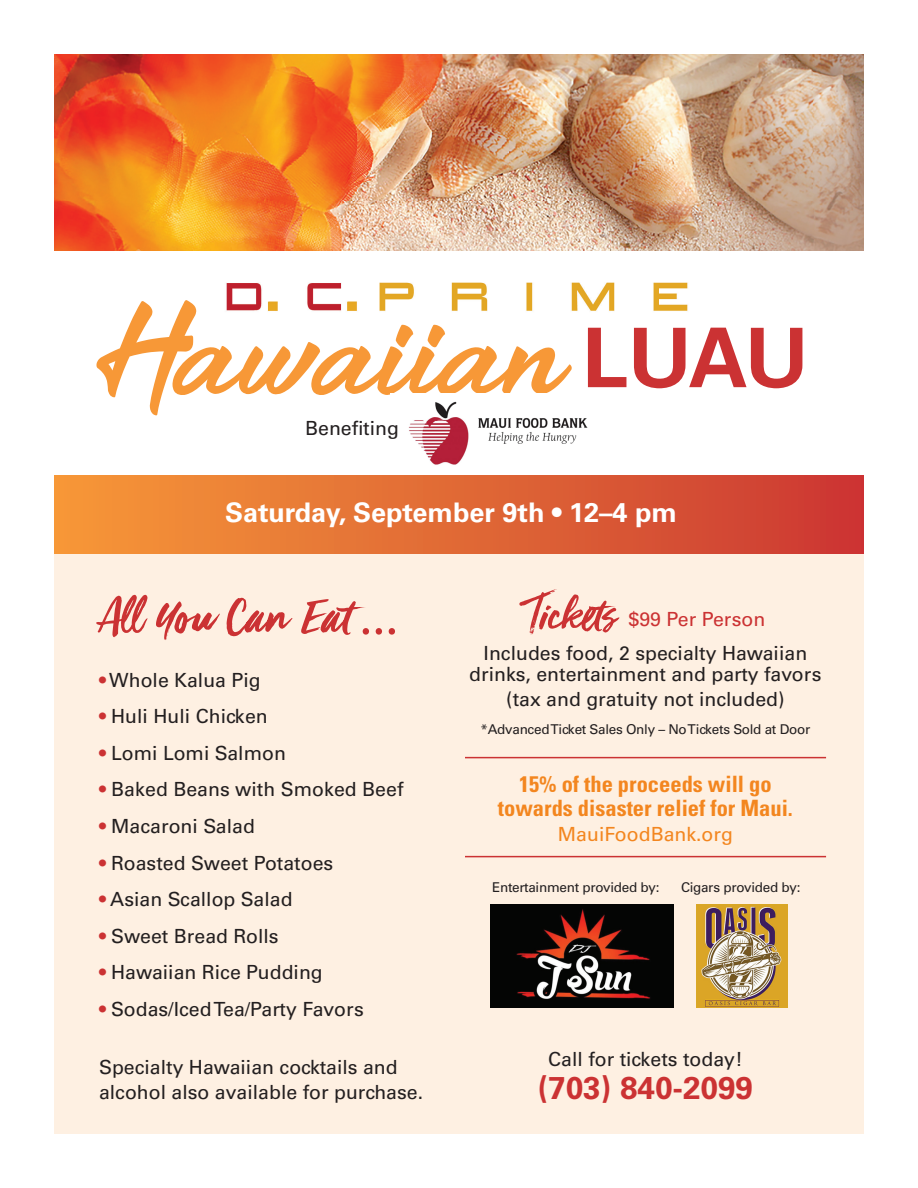
<style>
.page{position:relative;width:918px;height:1188px;background:#fff}
.page>*{position:absolute;margin:0;border:0;box-sizing:border-box;transform-origin:0 0}
.t1{font:94.5px "The Delicate DEMO";color:#f79837}
.t2{font:57px "Minion Pro";color:#cb3233}
.t3{font:700 31.5px "Univers LT Std";color:#cb3233}
.t4{font:700 27px "Univers LT Std";color:#fff}
.t5{font:700 condensed 22.5px/24.6px "Univers LT Std";color:#f3861f;text-align:center}
.t6{font:19.5px/24.6px "Univers LT Std";color:#231f20}
.t7{font:19.5px "Univers LT Std";color:#f3861f}
.t8{font:19.5px "Univers LT Std";color:#cb3233}
.t9{font:13.5px "Univers LT Std";letter-spacing:-.02em;color:#231f20}
.s1{font-family:"Univers LT Std";font-weight:700;font-size:82.35px;color:#cb3233}
.s2{color:#cb3233}
</style>
<div class="page">
<img style="left:226px;top:282px;width:462px;height:29px">
<img style="left:408px;top:401px;width:180px;height:64px">
<img style="left:54px;top:54px;width:810px;height:197px">
<div style="left:54px;top:475px;width:810px;height:659px;background:#fef0e2"></div>
<div style="left:54px;top:476px;width:810px;height:77px;background:linear-gradient(to right,#f69938,#cb3733)"></div>
<svg style="left:96px;top:595px;width:269px;height:45px"></svg>
<svg style="left:519px;top:589px;width:100px;height:46px"></svg>
<img style="left:696px;top:904px;width:91px;height:103px">
<img style="left:491px;top:904px;width:183px;height:103px">
<hr style="left:465px;top:757px;width:361px;height:1px;background:#cb3233">
<hr style="left:465px;top:856px;width:361px;height:1px;background:#cb3233">
<h1 class="t1" style="left:96px;top:306px;width:714px">Hawaiian<span class="s1">LUAU</span></h1>
<p class="t6" style="left:305px;top:415px;width:95px">Benefiting</p>
<h3 class="t4" style="left:225px;top:497px;width:453px">Saturday, September 9th • 12–4 pm</h3>
<h2 class="t2" style="left:359px;top:578px;width:40px">...</h2>
<p class="t6" style="left:99px;top:667px;width:163px"><span class="s2">•</span> Whole Kalua Pig</p>
<p class="t6" style="left:99px;top:704px;width:170px"><span class="s2">•</span> Huli Huli Chicken</p>
<p class="t6" style="left:99px;top:741px;width:188px"><span class="s2">•</span> Lomi Lomi Salmon</p>
<p class="t6" style="left:99px;top:777px;width:306px"><span class="s2">•</span> Baked Beans with Smoked Beef</p>
<p class="t6" style="left:99px;top:814px;width:157px"><span class="s2">•</span> Macaroni Salad</p>
<p class="t6" style="left:99px;top:850px;width:236px"><span class="s2">•</span> Roasted Sweet Potatoes</p>
<p class="t6" style="left:99px;top:887px;width:195px"><span class="s2">•</span> Asian Scallop Salad</p>
<p class="t6" style="left:99px;top:924px;width:181px"><span class="s2">•</span> Sweet Bread Rolls</p>
<p class="t6" style="left:99px;top:960px;width:225px"><span class="s2">•</span> Hawaiian Rice Pudding</p>
<p class="t6" style="left:99px;top:997px;width:266px"><span class="s2">•</span> Sodas/Iced Tea/Party Favors</p>
<p class="t6" style="left:99px;top:1055px;width:326px">Specialty Hawaiian cocktails and alcohol also available for purchase.</p>
<p class="t8" style="left:629px;top:608px;width:138px">$99 Per Person</p>
<p class="t6" style="left:469px;top:642px;width:354px;line-height:21.6px;text-align:center">Includes food, 2 specialty Hawaiian drinks, entertainment and party favors</p>
<p class="t6" style="left:506px;top:687px;width:280px">(tax and gratuity not included)</p>
<p class="t9" style="left:481px;top:721px;width:331px">*Advanced Ticket Sales Only – No Tickets Sold at Door</p>
<p class="t5" style="left:498px;top:771px;width:296px">15% of the proceeds will go towards disaster relief for Maui.</p>
<p class="t7" style="left:558px;top:823px;width:177px">MauiFoodBank.org</p>
<p class="t9" style="left:492px;top:880px;width:169px">Entertainment provided by:</p>
<p class="t9" style="left:681px;top:880px;width:121px">Cigars provided by:</p>
<p class="t6" style="left:548px;top:1047px;width:196px">Call for tickets today!</p>
<h3 class="t3" style="left:538px;top:1070px;width:217px">(703) 840-2099</h3>
</div>
